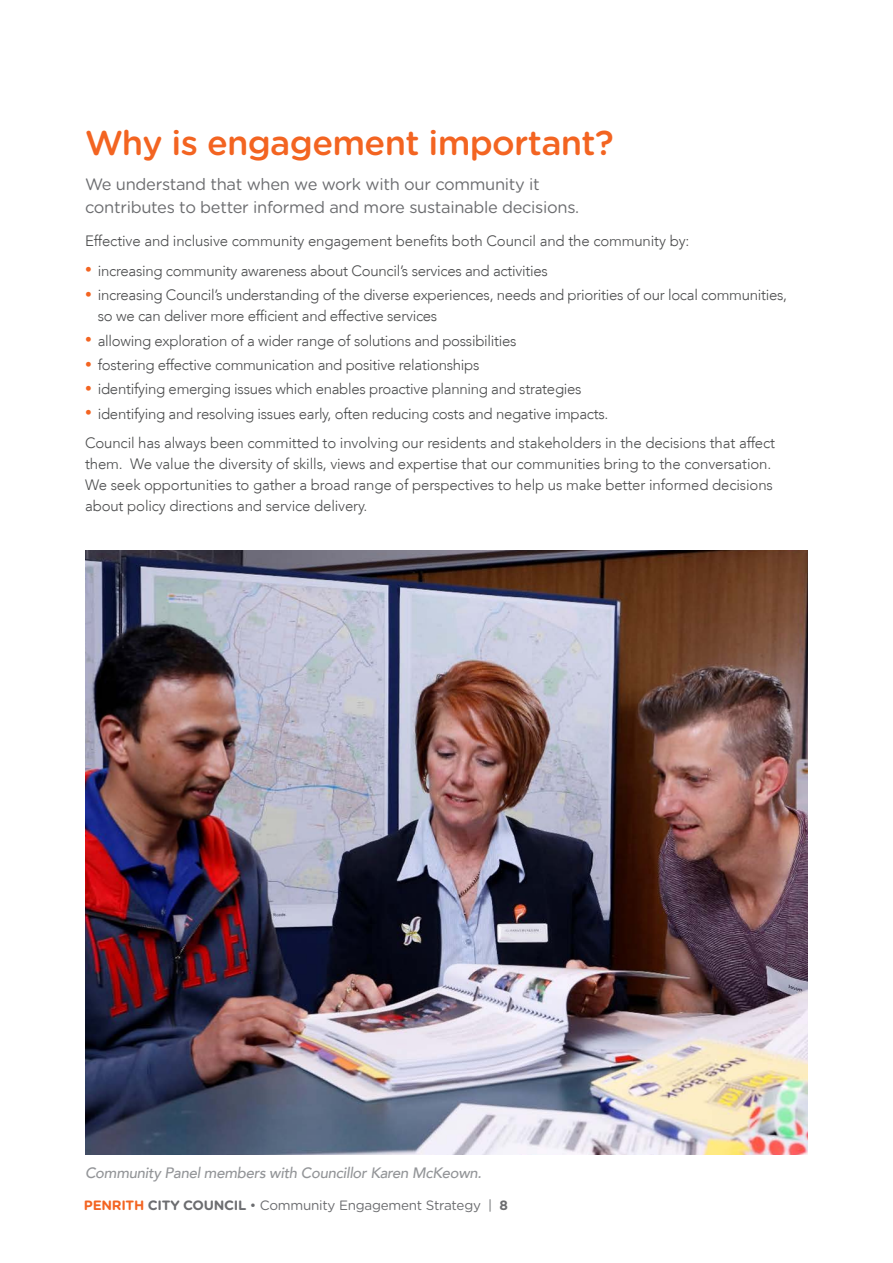
<style>
.page{position:relative;width:893px;height:1263px;background:#fff}
.page>*{position:absolute;margin:0;border:0;box-sizing:border-box;transform-origin:0 0}
.t1{font:500 34.5px "Gotham Rounded";letter-spacing:-.02em;color:#f36421}
.Gotham_Standout{font:16.5px/22.5px "Gotham Rounded";letter-spacing:-.02em;color:#6c6d70}
.Body_10pt{font:300 15px/21px "Avenir LT";letter-spacing:-.02em;color:#4b4c4d}
.Picture_caption{font:italic 500 15px "Avenir LT";letter-spacing:-.02em;color:#939598}
.t2{font:13.5px "Gotham Rounded";letter-spacing:-.02em;color:#6c6d70}
.s1{font-size:13.5px;color:#f36421}
.s2{font-weight:700;color:#f36421}
.s3{font-weight:700}
</style>
<div class="page">
<img style="left:85px;top:551px;width:723px;height:603px">
<h2 class="t1" style="left:85px;top:118px;width:530px">Why is engagement important?</h2>
<p class="Gotham_Standout" style="left:85px;top:173px;width:496px">We understand that when we work with our community it contributes to better informed and more sustainable decisions.</p>
<p class="Body_10pt" style="left:85px;top:231px;width:606px">Effective and inclusive community engagement benefits both Council and the community by:</p>
<p class="Body_10pt" style="left:85px;top:260px;width:464px"><span class="s1">•</span> increasing community awareness about Council’s services and activities</p>
<p class="Body_10pt" style="left:98px;top:285px;width:691px;text-indent:-13px"><span class="s1">•</span> increasing Council’s understanding of the diverse experiences, needs and priorities of our local communities, so we can deliver more efficient and effective services</p>
<p class="Body_10pt" style="left:85px;top:330px;width:433px"><span class="s1">•</span> allowing exploration of a wider range of solutions and possibilities</p>
<p class="Body_10pt" style="left:85px;top:354px;width:396px"><span class="s1">•</span> fostering effective communication and positive relationships</p>
<p class="Body_10pt" style="left:85px;top:379px;width:498px"><span class="s1">•</span> identifying emerging issues which enables proactive planning and strategies</p>
<p class="Body_10pt" style="left:85px;top:403px;width:525px"><span class="s1">•</span> identifying and resolving issues early, often reducing costs and negative impacts.</p>
<p class="Body_10pt" style="left:85px;top:432px;width:692px">Council has always been committed to involving our residents and stakeholders in the decisions that affect them. We value the diversity of skills, views and expertise that our communities bring to the conversation.<br>We seek opportunities to gather a broad range of perspectives to help us make better informed decisions about policy directions and service delivery.</p>
<p class="Picture_caption" style="left:85px;top:1164px;width:398px">Community Panel members with Councillor Karen McKeown.</p>
<p class="t2" style="left:84px;top:1196px;width:426px"><span class="s2">PENRITH</span> <span class="s3">CITY COUNCIL</span> • Community Engagement Strategy | <span class="s3">8</span></p>
</div>
